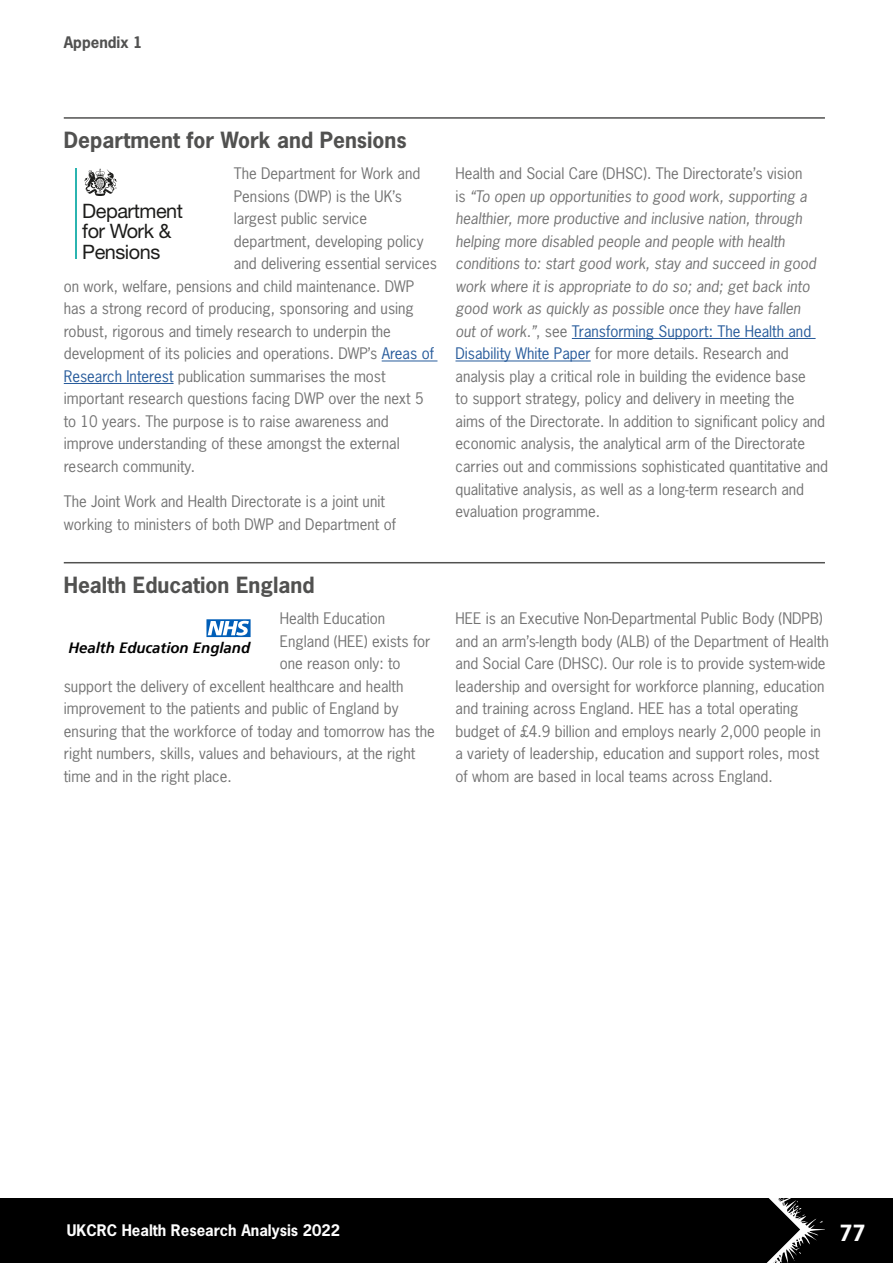
<style>
.page{position:relative;width:893px;height:1263px;background:#fff}
.page>*{position:absolute;margin:0;border:0;box-sizing:border-box;transform-origin:0 0}
.Subheading_Appendix1{font:700 21px "News Gothic Std";color:#515150}
.t1{font:700 21px "News Gothic Std";color:#fdfdfd}
.t2{font:19.95px/20.7px "Helvetica Neue";letter-spacing:-.025em;color:#1d1d1b}
.Body{font:15px/22.5px "News Gothic Std";color:#737373}
.t3{font:700 15px "News Gothic Std";color:#fdfdfd}
.t4{font:italic 700 15px "Frutiger";color:#000}
.t5{font:700 15px "News Gothic Std";color:#515150}
.s1{color:#275b9b}
.s2{font-style:italic}
</style>
<div class="page">
<div style="left:0;top:1198px;width:893px;height:65px;background:#000"></div>
<svg style="left:766px;top:1198px;width:59px;height:65px"></svg>
<hr style="left:64px;top:117px;width:761px;height:2px;background:#515150">
<hr style="left:382px;top:361px;width:55px;height:1px;background:#275b9b">
<hr style="left:64px;top:383px;width:110px;height:1px;background:#275b9b">
<svg style="left:84px;top:169px;width:33px;height:27px"></svg>
<hr style="left:75px;top:169px;width:2px;height:90px;background:#2bb4b0">
<hr style="left:572px;top:338px;width:244px;height:1px;background:#275b9b">
<hr style="left:455px;top:361px;width:136px;height:1px;background:#275b9b">
<hr style="left:64px;top:562px;width:761px;height:1px;background:#515150">
<svg style="left:206px;top:619px;width:45px;height:18px"></svg>
<p class="t5" style="left:64px;top:32px;width:80px">Appendix 1</p>
<p class="Subheading_Appendix1" style="left:64px;top:127px;width:344px">Department for Work and Pensions</p>
<p class="Body" style="left:234px;top:162px;width:188px">The Department for Work and</p>
<p class="Body" style="left:234px;top:185px;width:170px">Pensions (DWP) is the UK’s</p>
<p class="Body" style="left:234px;top:207px;width:135px">largest public service</p>
<p class="Body" style="left:234px;top:230px;width:191px">department, developing policy</p>
<p class="Body" style="left:234px;top:252px;width:205px">and delivering essential services</p>
<p class="Body" style="left:64px;top:275px;width:352px">on work, welfare, pensions and child maintenance. DWP</p>
<p class="Body" style="left:64px;top:297px;width:352px">has a strong record of producing, sponsoring and using</p>
<p class="Body" style="left:64px;top:320px;width:329px">robust, rigorous and timely research to underpin the</p>
<p class="Body" style="left:64px;top:342px;width:372px">development of its policies and operations. DWP’s <span class="s1">Areas of</span></p>
<p class="Body" style="left:64px;top:365px;width:323px"><span class="s1">Research Interest</span> publication summarises the most</p>
<p class="Body" style="left:64px;top:387px;width:361px">important research questions facing DWP over the next 5</p>
<p class="Body" style="left:64px;top:410px;width:327px">to 10 years. The purpose is to raise awareness and</p>
<p class="Body" style="left:64px;top:432px;width:337px">improve understanding of these amongst the external</p>
<p class="Body" style="left:64px;top:455px;width:133px">research community.</p>
<p class="Body" style="left:64px;top:490px;width:334px">The Joint Work and Health Directorate is a joint unit working to ministers of both DWP and Department of</p>
<h2 class="t2" style="left:82px;top:200px;width:102px">Department for Work &amp;<br>Pensions</h2>
<p class="Subheading_Appendix1" style="left:64px;top:571px;width:252px">Health Education England</p>
<p class="Body" style="left:280px;top:607px;width:107px">Health Education</p>
<p class="Body" style="left:280px;top:630px;width:152px">England (HEE) exists for</p>
<p class="Body" style="left:280px;top:652px;width:122px">one reason only: to</p>
<p class="Body" style="left:64px;top:675px;width:341px">support the delivery of excellent healthcare and health</p>
<p class="Body" style="left:64px;top:697px;width:336px">improvement to the patients and public of England by</p>
<p class="Body" style="left:64px;top:720px;width:372px">ensuring that the workforce of today and tomorrow has the</p>
<p class="Body" style="left:64px;top:742px;width:353px">right numbers, skills, values and behaviours, at the right</p>
<p class="Body" style="left:64px;top:765px;width:170px">time and in the right place.</p>
<p class="t4" style="left:68px;top:639px;width:183px">Health Education England</p>
<p class="Body" style="left:455px;top:162px;width:374px">Health and Social Care (DHSC). The Directorate’s vision<br>is <span class="s2">“To open up opportunities to good work, supporting a healthier, more productive and inclusive nation, through helping more disabled people and people with health conditions to: start good work, stay and succeed in good work where it is appropriate to do so; and; get back into good work as quickly as possible once they have fallen<br>out of work.”</span>, see <span class="s1">Transforming Support: The Health and Disability White Paper</span> for more details. Research and analysis play a critical role in building the evidence base<br>to support strategy, policy and delivery in meeting the<br>aims of the Directorate. In addition to significant policy and economic analysis, the analytical arm of the Directorate carries out and commissions sophisticated quantitative and qualitative analysis, as well as a long-term research and evaluation programme.</p>
<p class="Body" style="left:455px;top:607px;width:375px">HEE is an Executive Non-Departmental Public Body (NDPB) and an arm’s-length body (ALB) of the Department of Health and Social Care (DHSC). Our role is to provide system-wide leadership and oversight for workforce planning, education and training across England. HEE has a total operating budget of £4.9 billion and employs nearly 2,000 people in a variety of leadership, education and support roles, most of whom are based in local teams across England.</p>
<p class="t3" style="left:67px;top:1220px;width:275px">UKCRC Health Research Analysis 2022</p>
<h1 class="t1" style="left:839px;top:1219px;width:28px">77</h1>
</div>
